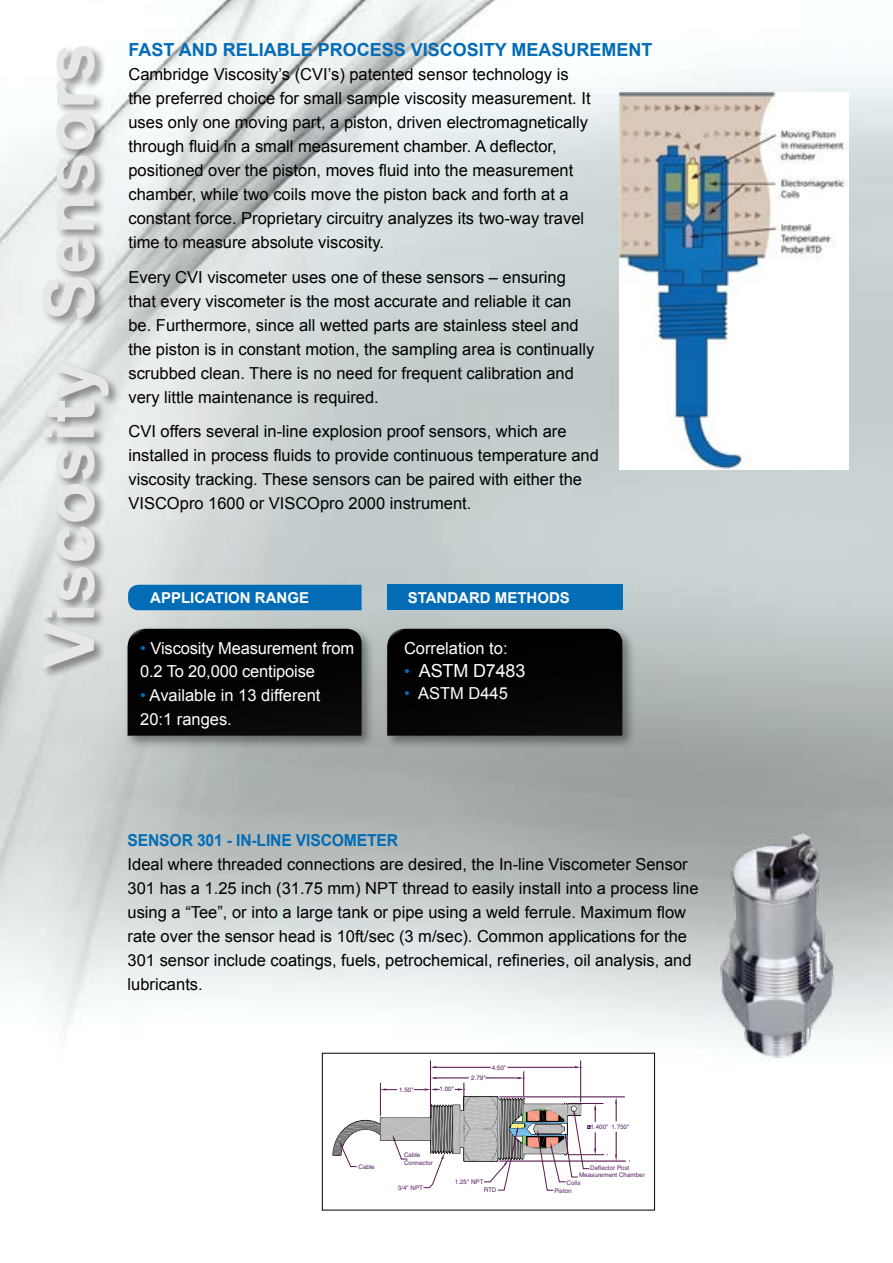
<style>
.page{position:relative;width:893px;height:1263px;background:#fff}
.page>*{position:absolute;margin:0;border:0;box-sizing:border-box;transform-origin:0 0}
.t1{font:700 70.5px "Arial";color:#e6e7e8}
.t2{font:700 18px "Arial";color:#036cb6}
.t3{font:18px "Arial";letter-spacing:-.01em;color:#fff}
.t4{font:16.5px/24px "Arial";color:#000}
.t5{font:16.5px/22.5px "Arial";color:#fff}
.t6{font:700 16.5px "Arial";letter-spacing:-.01em;color:#036cb6;scale:.95 1}
.t7{font:700 15px "Arial";color:#fff}
.t8{font:6.3px/7.5px "Helvetica";color:#582267}
.t9{font:6.3px "Helvetica";color:#58164e}
.s1{color:#036cb6}
.s2{font-size:16.5px;color:#036cb6}
</style>
<div class="page">
<img style="left:0;top:0;width:893px;height:1211px">
<div style="left:125px;top:626px;width:250px;height:123px;background:#000;opacity:.4"></div>
<div style="left:128px;top:629px;width:234px;height:107px;background:#020202"></div>
<div style="left:128px;top:585px;width:234px;height:25px;background:#036cb6"></div>
<div style="left:387px;top:585px;width:235px;height:25px;background:#036cb6"></div>
<div style="left:384px;top:626px;width:252px;height:123px;background:#000;opacity:.4"></div>
<div style="left:387px;top:629px;width:235px;height:107px;background:#020202"></div>
<img style="left:716px;top:824px;width:177px;height:243px">
<div style="left:322px;top:1053px;width:333px;height:157px;background:#fff"></div>
<div style="left:322px;top:1053px;width:333px;height:157px;border:1px solid #000"></div>
<hr style="left:430px;top:1060px;width:1px;height:43px;background:#58164e">
<hr style="left:580px;top:1060px;width:1px;height:42px;background:#58164e">
<hr style="left:568px;top:1103px;width:35px;height:1px;background:#58164e">
<hr style="left:568px;top:1154px;width:36px;height:1px;background:#58164e">
<hr style="left:499px;top:1097px;width:126px;height:1px;background:#58164e">
<hr style="left:499px;top:1161px;width:127px;height:1px;background:#58164e">
<svg style="left:615px;top:1097px;width:2px;height:24px"></svg>
<svg style="left:615px;top:1132px;width:2px;height:29px"></svg>
<svg style="left:332px;top:1066px;width:264px;height:125px"></svg>
<img style="left:619px;top:92px;width:230px;height:378px">
<div style="left:41px;top:45px;width:80px;height:635px;background:#000;opacity:.4"></div>
<h1 class="t1" style="left:22px;top:668px;width:627px;rotate:-90deg">VISCOSITY SENSORS</h1>
<p class="t2" style="left:128px;top:37px;width:23px">FAST</p>
<p class="t2" style="left:179px;top:37px;width:178px">AN D RELIABLE PROCESS</p>
<p class="t2" style="left:411px;top:37px;width:12px">VISCOSIT</p>
<p class="t2" style="left:495px;top:37px;width:31px">Y MEAS</p>
<p class="t2" style="left:564px;top:37px;width:40px">UREMENT</p>
<p class="t4" style="left:128px;top:62px;width:464px">Cambridge Viscosity’s (CVI ’s) patented sensor technology is the preferred choice for small sample viscosity measurement. It uses only one moving part, a piston, driven electromagnetically through fluid in a small measurement chamber. A deflector, positioned over the piston, moves fluid into the measurement chamber, while two coils move the piston back and forth at a constant force. Proprietary circuitry analyzes its two-way travel time to measure absolute viscosity.</p>
<p class="t4" style="left:128px;top:265px;width:467px">Every CVI viscometer uses one of these sensors – ensuring that every viscometer is the most accurate and reliable it can be. Furthermore, since all wetted parts are stainless steel and the piston is in constant motion, the sampling area is continually scrubbed clean. There is no need for frequent calibration and very little maintenance is required.</p>
<p class="t4" style="left:128px;top:420px;width:472px">CVI offers several in-line explosion proof sensors, which are installed in process fluids to provide continuous temperature and viscosity tracking. These sensors can be paired with either the<br>VI SCOpro 1600 or VI SCOpro 2000 instrument.</p>
<p class="t7" style="left:150px;top:588px;width:160px">APPLICATION RANGE</p>
<p class="t7" style="left:408px;top:588px;width:164px">STANDARD METHODS</p>
<p class="t5" style="left:140px;top:637px;width:216px"><span class="s1">•</span> Viscosity Measurement from<br>0.2 To 20,000 centipoise</p>
<p class="t5" style="left:140px;top:683px;width:182px;line-height:24px"><span class="s1">•</span> Available in 13 different<br>20:1 ranges.</p>
<p class="t5" style="left:404px;top:637px;width:105px">Correlation to:</p>
<p class="t3" style="left:404px;top:659px;width:123px"><span class="s2">•</span> ASTM D7483</p>
<p class="t5" style="left:404px;top:682px;width:105px"><span class="s1">•</span> ASTM D445</p>
<p class="t6" style="left:128px;top:829px;width:23px">SENSO</p>
<p class="t6" style="left:182px;top:829px;width:99px">R 301 - IN-LINE</p>
<p class="t6" style="left:296px;top:829px;width:23px">VISCOMETE</p>
<p class="t6" style="left:387px;top:829px;width:13px">R</p>
<p class="t4" style="left:128px;top:852px;width:573px">Ideal where threaded connections are desired, the I n-line Viscometer Sensor 301 has a 1.25 inch (31.75 mm) N PT thread to easily install into a process line using a “Tee”, or into a large tank or pipe using a weld ferrule. Maximum flow rate over the sensor head is 10ft/sec (3 m/sec). Common applications for the 301 sensor include coatings, fuels, petrochemical, refineries, oil analysis, and lubricants.</p>
<p class="t9" style="left:492px;top:1064px;width:16px">4.50"</p>
<p class="t8" style="left:358px;top:1163px;width:18px">Cable</p>
<p class="t9" style="left:399px;top:1086px;width:16px">1.50"</p>
<p class="t9" style="left:440px;top:1085px;width:16px">1.00"</p>
<p class="t9" style="left:471px;top:1074px;width:16px">2.79"</p>
<p class="t8" style="left:591px;top:1123px;width:40px">1.400" 1.750"</p>
<p class="t8" style="left:404px;top:1151px;width:30px">Cable<br>Connector</p>
<p class="t8" style="left:398px;top:1184px;width:27px">3/4" NPT</p>
<p class="t8" style="left:590px;top:1164px;width:41px">Deflector Post</p>
<p class="t8" style="left:455px;top:1178px;width:30px">1.25" NPT</p>
<p class="t8" style="left:579px;top:1171px;width:67px">Measurement Chamber</p>
<p class="t8" style="left:567px;top:1179px;width:15px">Coils</p>
<p class="t8" style="left:484px;top:1186px;width:14px">RTD</p>
<p class="t8" style="left:554px;top:1187px;width:19px">Piston</p>
</div>
